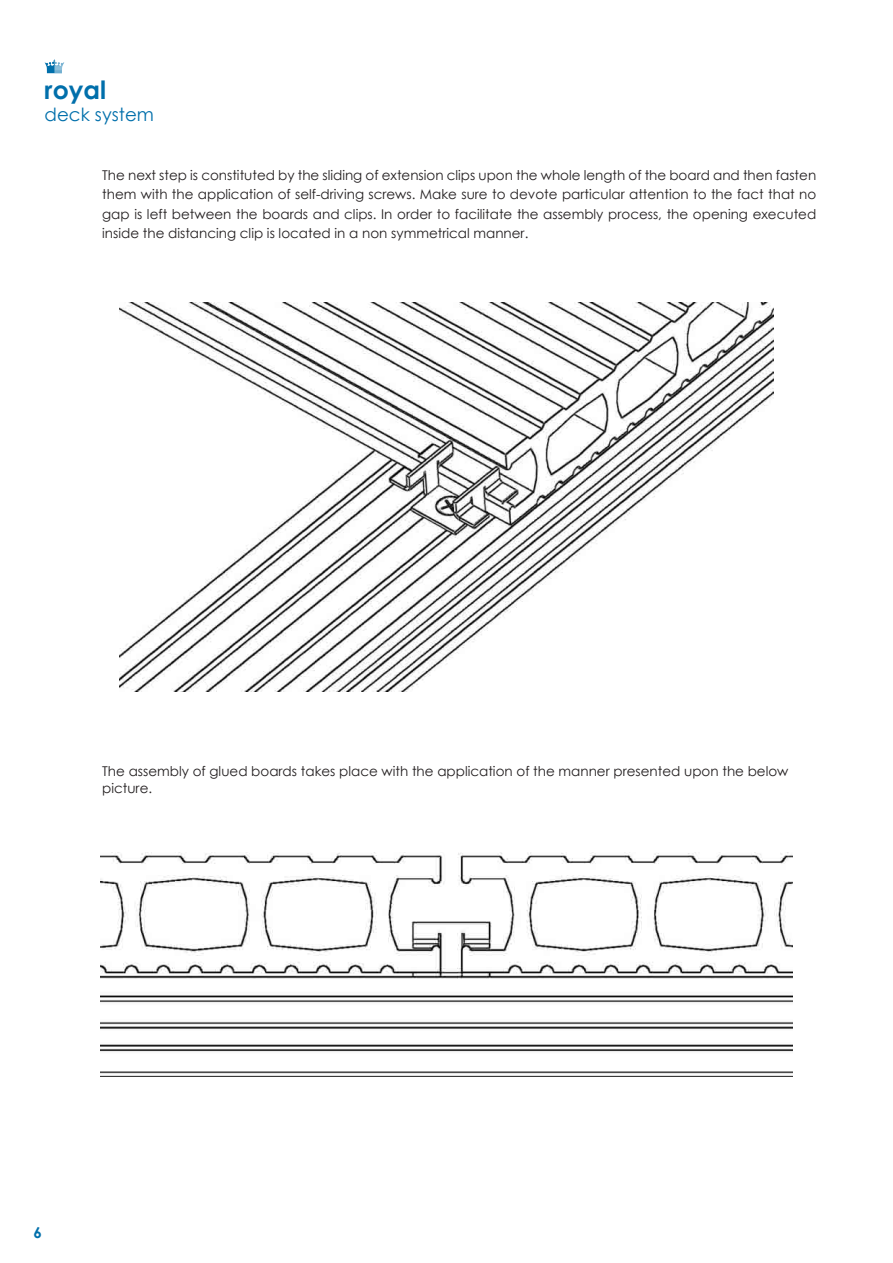
<style>
.page{position:relative;width:893px;height:1263px;background:#fff}
.page>*{position:absolute;margin:0;border:0;box-sizing:border-box;transform-origin:0 0}
.t1{font:700 25.2px "Century Gothic";color:#006fab}
.t2{font:18.3px "Century Gothic";color:#006fab}
.t3{font:700 15.15px "Century Gothic";color:#006fab}
.t4{font:13.5px/19.5px "Century Gothic";color:#231f20;text-align:justify}
</style>
<div class="page">
<svg style="left:45px;top:59px;width:19px;height:14px"></svg>
<img style="left:119px;top:302px;width:655px;height:389px">
<img style="left:100px;top:852px;width:693px;height:225px">
<h1 class="t1" style="left:45px;top:70px;width:63px">royal</h1>
<h2 class="t2" style="left:45px;top:101px;width:111px">deck system</h2>
<p class="t4" style="left:102px;top:165px;width:716px">The next step is constituted by the sliding of extension clips upon the whole length of the board and then fasten them with the application of self-driving screws. Make sure to devote particular attention to the fact that no gap is left between the boards and clips. In order to facilitate the assembly process, the opening executed inside the distancing clip is located in a non symmetrical manner.</p>
<p class="t4" style="left:102px;top:763px;width:688px;line-height:16.2px">The assembly of glued boards takes place with the application of the manner presented upon the below picture.</p>
<p class="t3" style="left:33px;top:1221px;width:10px">6</p>
</div>
